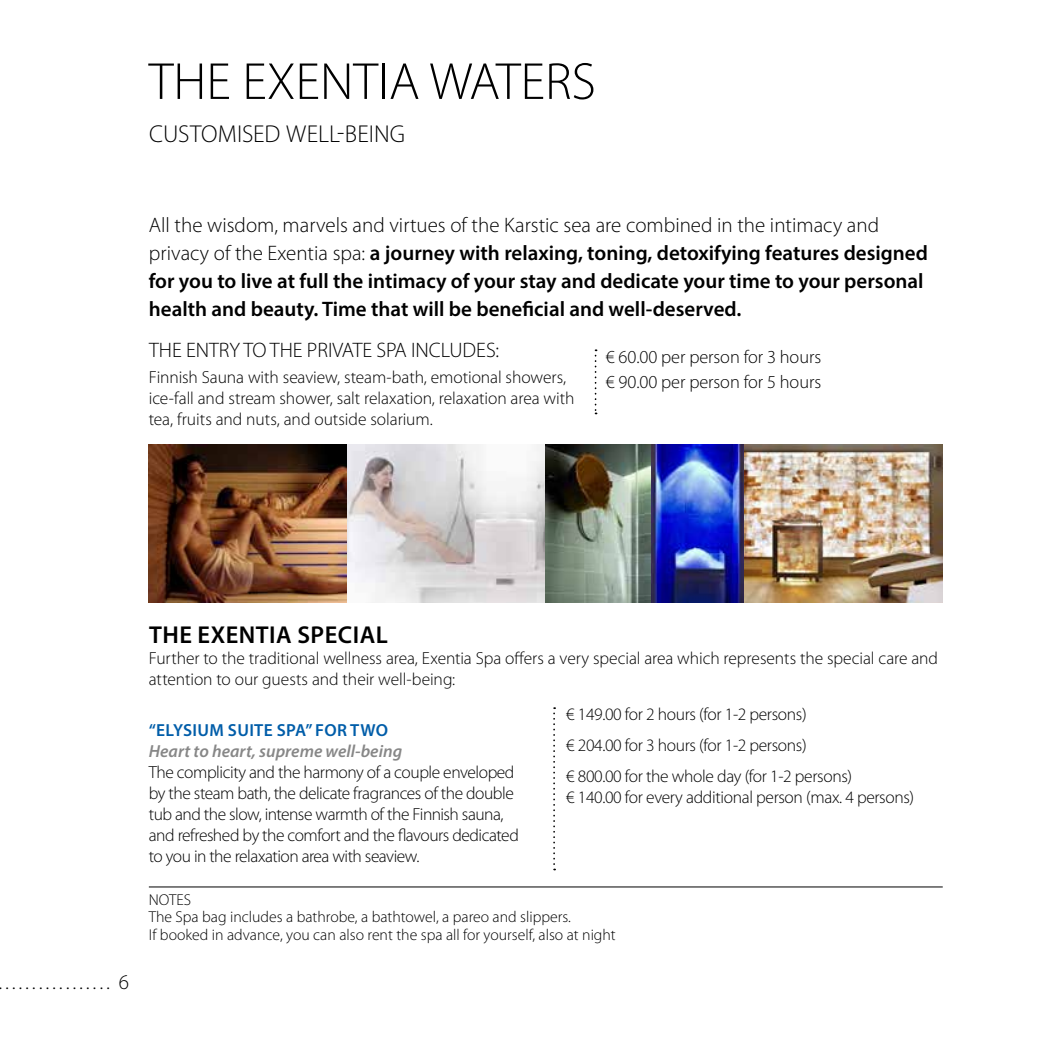
<style>
.page{position:relative;width:1042px;height:1042px;background:#fff}
.page>*{position:absolute;margin:0;border:0;box-sizing:border-box;transform-origin:0 0}
.t1{font:300 52.5px "Myriad Pro";color:#000}
.t2{font:300 24.5px "Myriad Pro";color:#000}
.t3{font:600 24.5px "Myriad Pro";letter-spacing:.02em;color:#000}
.t4{font:600 21px/28px "Myriad Pro";color:#000}
.t5{font:300 21px "Myriad Pro";color:#000}
.t6{font:300 18.38px/24.5px "Myriad Pro";letter-spacing:-.005em;color:#000}
.t7{font:300 17.5px/21px "Myriad Pro";letter-spacing:-.02em;color:#000}
.t8{font:italic 600 17.5px "Myriad Pro";color:#878787}
.t9{font:600 17.5px "Myriad Pro";letter-spacing:.02em;color:#005da9}
.t10{font:300 15.75px/17.5px "Myriad Pro";color:#000}
.t11{font:15.75px "Minion Pro";color:#000}
.s1{font-weight:300}
.s2{font-family:"Myriad Pro";font-weight:300;font-size:21px}
</style>
<div class="page">
<img style="left:149px;top:444px;width:794px;height:159px">
<hr style="left:149px;top:886px;width:794px;height:1px;background:#000">
<svg style="left:595px;top:349px;width:1px;height:65px"></svg>
<svg style="left:553px;top:707px;width:2px;height:163px"></svg>
<h1 class="t1" style="left:149px;top:50px;width:448px">THE EXENTIA WATERS</h1>
<h2 class="t2" style="left:149px;top:119px;width:258px">CUSTOMISED WELL-BEING</h2>
<p class="t4" style="left:149px;top:211px;width:780px"><span class="s1">All the wisdom, marvels and virtues of the Karstic sea are combined in the intimacy and privacy of the Exentia spa:</span> a journey with relaxing, toning, detoxifying features designed for you to live at full the intimacy of your stay and dedicate your time to your personal health and beauty. Time that will be beneficial and well-deserved.</p>
<p class="t5" style="left:149px;top:337px;width:352px">THE ENTRY TO THE PRIVATE SPA INCLUDES:</p>
<p class="t7" style="left:149px;top:366px;width:427px">Finnish Sauna with seaview, steam-bath, emotional showers, ice-fall and stream shower, salt relaxation, relaxation area with tea, fruits and nuts, and outside solarium.</p>
<p class="t6" style="left:606px;top:345px;width:217px">€ 60.00 per person for 3 hours € 90.00 per person for 5 hours</p>
<p class="t11" style="left:-1px;top:973px;width:132px">................. <span class="s2">6</span></p>
<h2 class="t3" style="left:149px;top:619px;width:240px">THE EXENTIA SPECIAL</h2>
<p class="t7" style="left:149px;top:647px;width:791px">Further to the traditional wellness area, Exentia Spa offers a very special area which represents the special care and attention to our guests and their well-being:</p>
<p class="t7" style="left:566px;top:699px;width:287px;line-height:31px">€ 149.00 for 2 hours (for 1-2 persons)<br>€ 204.00 for 3 hours (for 1-2 persons)<br>€ 800.00 for the whole day (for 1-2 persons)</p>
<p class="t7" style="left:566px;top:787px;width:350px">€ 140.00 for every additional person (max. 4 persons)</p>
<p class="t9" style="left:149px;top:719px;width:241px">“ELYSIUM SUITE SPA” FOR TWO</p>
<p class="t8" style="left:149px;top:740px;width:255px">Heart to heart, supreme well-being</p>
<p class="t7" style="left:149px;top:761px;width:371px">The complicity and the harmony of a couple enveloped by the steam bath, the delicate fragrances of the double tub and the slow, intense warmth of the Finnish sauna, and refreshed by the comfort and the flavours dedicated to you in the relaxation area with seaview.</p>
<p class="t10" style="left:149px;top:891px;width:468px">NOTES<br>The Spa bag includes a bathrobe, a bathtowel, a pareo and slippers.<br>If booked in advance, you can also rent the spa all for yourself, also at night</p>
</div>
